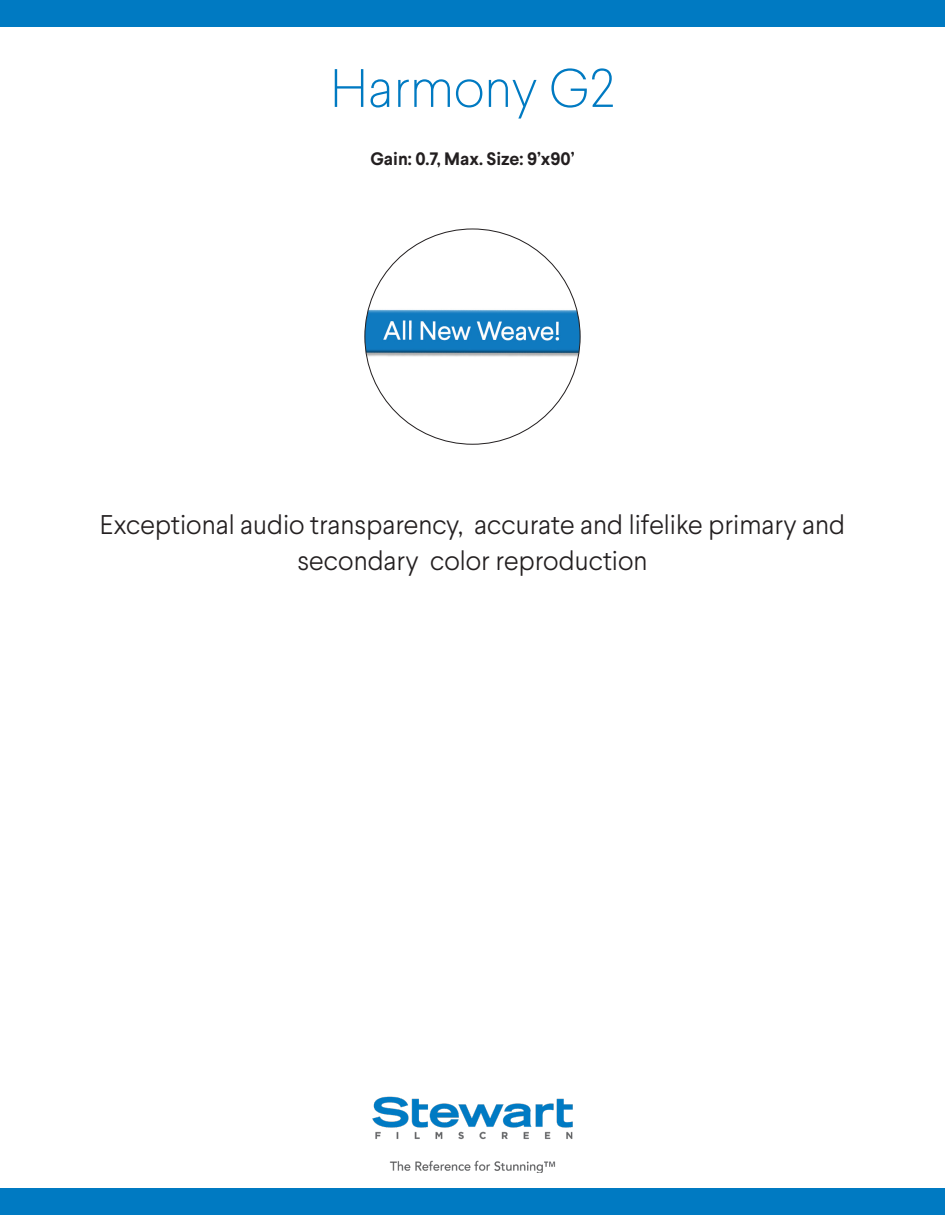
<style>
.page{position:relative;width:945px;height:1215px;background:#fff}
.page>*{position:absolute;margin:0;border:0;box-sizing:border-box;transform-origin:0 0}
.t1{font:100 54px "Larsseit";color:#007ac2}
.t2{font:300 27px/36px "Larsseit";color:#231f20;text-align:center}
.t3{font:700 18px "Larsseit";color:#231f20}
</style>
<div class="page">
<img style="left:372px;top:1096px;width:201px;height:77px">
<div style="left:0;top:0;width:945px;height:27px;background:#007ac2"></div>
<div style="left:0;top:1188px;width:945px;height:27px;background:#007ac2"></div>
<img style="left:365px;top:229px;width:215px;height:215px;border-radius:108px">
<p class="t1" style="left:330px;top:54px;width:286px">Harmony G2</p>
<p class="t3" style="left:370px;top:146px;width:206px">Gain: 0.7, Max. Size: 9’x90’</p>
<p class="t2" style="left:100px;top:506px;width:747px">Exceptional audio transparency, accurate and lifelike primary and secondary color reproduction</p>
</div>
